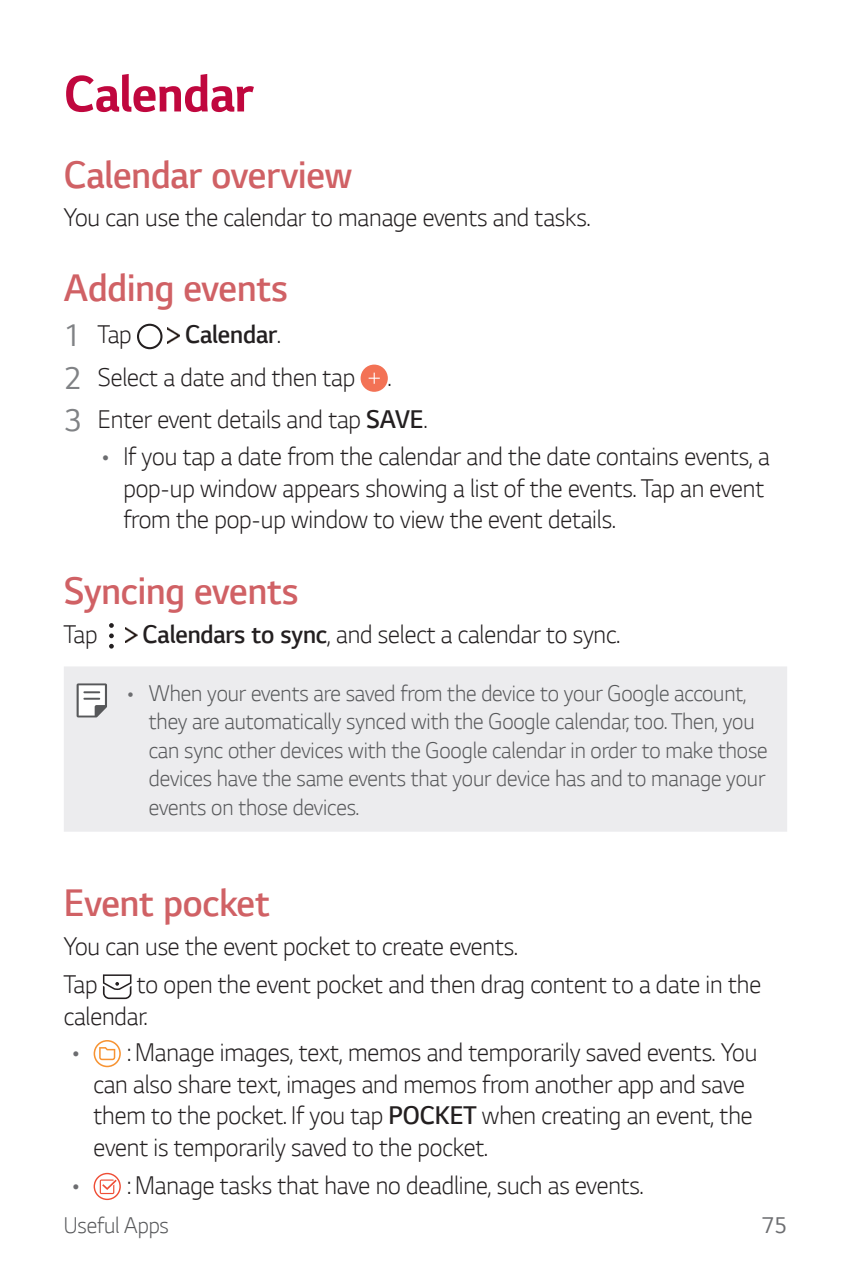
<style>
.page{position:relative;width:851px;height:1276px;background:#fff}
.page>*{position:absolute;margin:0;border:0;box-sizing:border-box;transform-origin:0 0}
.t1{font:700 54px "LG Smart";letter-spacing:-.005em;color:#c0073e;scale:.95 1}
.t2{font:300 40.5px "LG Smart";letter-spacing:-.005em;color:#d06165;scale:.95 1}
.t3{font:300 27px/31.5px "LG Smart";letter-spacing:-.005em;color:#231f20;scale:.95 1}
.t4{font:300 24px/28.5px "LG Smart";letter-spacing:-.005em;color:#57585a;scale:.95 1}
.t5{font:24px "LG Smart";color:#6c6d70;scale:.95 1}
.s1{font-weight:400;font-size:33px;color:#808285}
.s2{font-style:inherit}
.s3{color:#6c6d70}
</style>
<div class="page">
<svg style="left:137px;top:324px;width:25px;height:25px"></svg>
<img style="left:168px;top:328px;width:12px;height:15px">
<svg style="left:360px;top:364px;width:28px;height:28px"></svg>
<svg style="left:109px;top:623px;width:5px;height:15px"></svg>
<svg style="left:109px;top:644px;width:5px;height:4px"></svg>
<img style="left:125px;top:627px;width:12px;height:15px">
<div style="left:64px;top:666px;width:723px;height:165px;background:#ececee"></div>
<svg style="left:77px;top:683px;width:30px;height:34px"></svg>
<svg style="left:103px;top:974px;width:28px;height:25px"></svg>
<svg style="left:94px;top:1040px;width:27px;height:27px"></svg>
<svg style="left:94px;top:1172px;width:27px;height:28px"></svg>
<h1 class="t1" style="left:64px;top:73px;width:202px">Calendar</h1>
<h2 class="t2" style="left:64px;top:159px;width:305px">Calendar overview</h2>
<p class="t3" style="left:64px;top:204px;width:556px">You can use the calendar to manage events and tasks.</p>
<h2 class="t2" style="left:64px;top:272px;width:237px">Adding events</h2>
<p class="t3" style="left:64px;top:322px;width:73px"><span class="s1">1</span> Tap</p>
<p class="t3" style="left:64px;top:316px;width:384px;line-height:42.6px;text-indent:121px"><span class="s2">Calendar</span>.<br><span class="s1">2</span> Select a date and then tap .<br><span class="s1">3</span> Enter event details and tap <span class="s2">SAVE</span>.</p>
<p class="t3" style="left:123px;top:443px;width:681px;text-indent:-21px"><span class="s3">•</span> If you tap a date from the calendar and the date contains events, a pop-up window appears showing a list of the events. Tap an event from the pop-up window to view the event details.</p>
<h2 class="t2" style="left:64px;top:575px;width:248px">Syncing events</h2>
<p class="t3" style="left:64px;top:621px;width:37px">Tap</p>
<p class="t3" style="left:142px;top:621px;width:504px"><span class="s2">Calendars to sync</span>, and select a calendar to sync.</p>
<p class="t4" style="left:149px;top:681px;width:652px;text-indent:-21px"><span class="s3">•</span> When your events are saved from the device to your Google account, they are automatically synced with the Google calendar, too. Then, you can sync other devices with the Google calendar in order to make those devices have the same events that your device has and to manage your events on those devices.</p>
<h2 class="t2" style="left:64px;top:887px;width:218px">Event pocket</h2>
<p class="t3" style="left:64px;top:929px;width:479px;line-height:38.4px">You can use the event pocket to create events.<br>Tap</p>
<p class="t3" style="left:64px;top:971px;width:735px;text-indent:73px">to open the event pocket and then drag content to a date in the calendar.</p>
<p class="t3" style="left:94px;top:1039px;width:700px;text-indent:-21px"><span class="s3">•</span> : Manage images, text, memos and temporarily saved events. You can also share text, images and memos from another app and save them to the pocket. If you tap <span class="s2">POCKET</span> when creating an event, the event is temporarily saved to the pocket.</p>
<p class="t3" style="left:72px;top:1172px;width:603px"><span class="s3">•</span> : Manage tasks that have no deadline, such as events.</p>
<p class="t4" style="left:64px;top:1213px;width:112px">Useful Apps</p>
<p class="t5" style="left:761px;top:1215px;width:28px">75</p>
</div>
